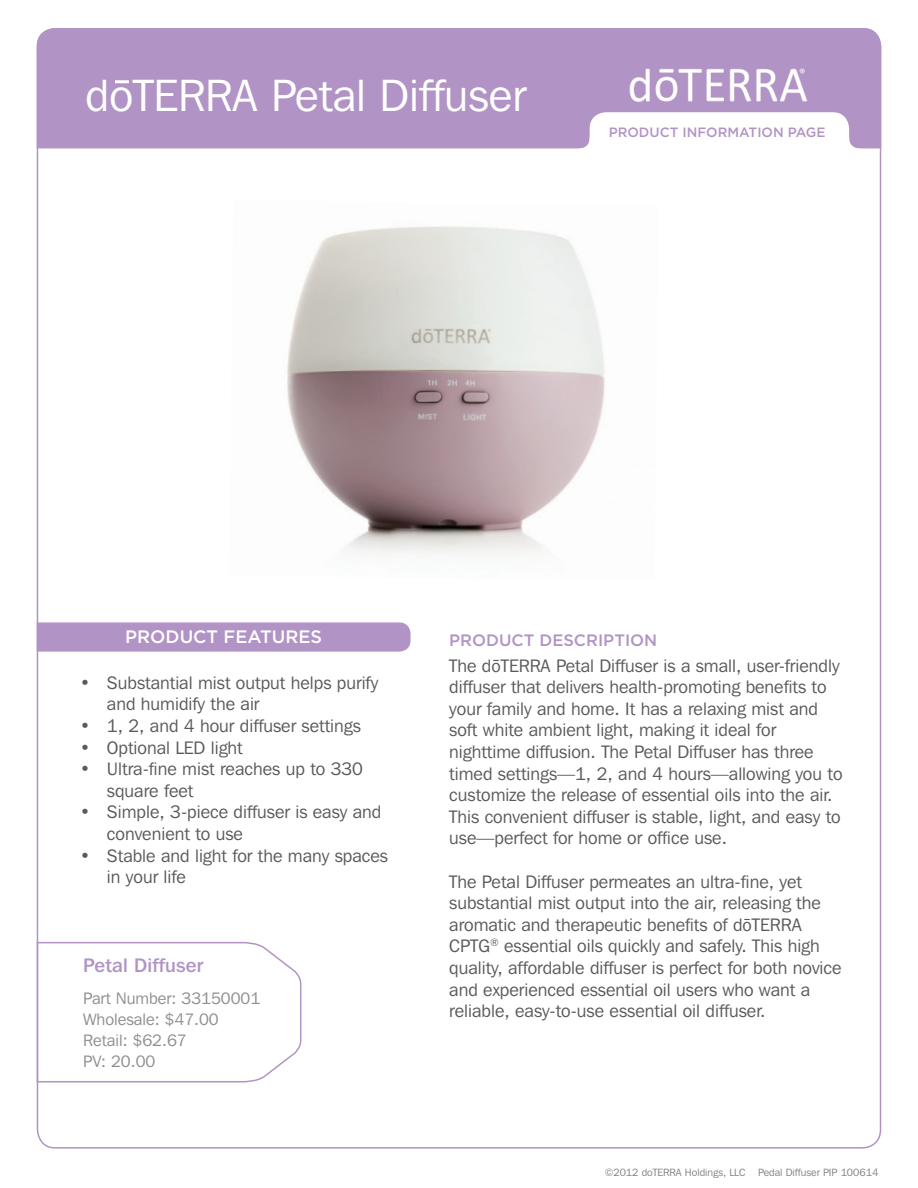
<style>
.page{position:relative;width:918px;height:1188px;background:#fff}
.page>*{position:absolute;margin:0;border:0;box-sizing:border-box;transform-origin:0 0}
.t1{font:45px "Franklin Gothic IT Cby BT";color:#fff}
.t2{font:500 19.5px "Franklin Gothic IT Cby BT";letter-spacing:.01em;color:#b194c5}
.t3{font:18px/21.6px "Franklin Gothic IT Cby BT";color:#5a5a5d}
.t4{font:500 18px "Gotham";color:#fff}
.t5{font:16.5px "Franklin Gothic IT Cby BT";color:#8d8f92}
.Sections{font:500 16.5px "Gotham";color:#b194c5}
.t6{font:500 13.5px "Gotham";color:#b194c5}
.t7{font:10.5px "Franklin Gothic IT Cby BT";color:#808285}
.s1{font-family:"Franklin Gothic"}
</style>
<div class="page">
<div style="left:37px;top:28px;width:844px;height:120px;background:#b194c5"></div>
<img style="left:618px;top:65px;width:201px;height:41px">
<svg style="left:580px;top:112px;width:279px;height:37px"></svg>
<img style="left:287px;top:226px;width:318px;height:328px">
<svg style="left:36px;top:622px;width:375px;height:30px;background:#b397c6"></svg>
<svg style="left:36px;top:941px;width:266px;height:142px"></svg>
<hr style="left:115px;top:80px;width:14px;height:3px;background:#fff">
<p class="t1" style="left:85px;top:68px;width:442px">doTERRA Petal Diffuser</p>
<p class="t6" style="left:609px;top:124px;width:218px">PRODUCT INFORMATION PAGE</p>
<p class="t4" style="left:125px;top:625px;width:198px">PRODUCT FEATURES</p>
<p class="t3" style="left:107px;top:671px;width:273px;text-indent:-27px">• Substantial mist output helps purify and humidify the air</p>
<p class="t3" style="left:80px;top:715px;width:282px">• 1, 2, and 4 hour diffuser settings</p>
<p class="t3" style="left:80px;top:736px;width:164px">• Optional LED light</p>
<p class="t3" style="left:107px;top:758px;width:258px;text-indent:-27px">• Ultra-fine mist reaches up to 330 square feet</p>
<p class="t3" style="left:107px;top:801px;width:276px;text-indent:-27px">• Simple, 3-piece diffuser is easy and convenient to use</p>
<p class="t3" style="left:107px;top:844px;width:283px;text-indent:-27px">• Stable and light for the many spaces in your life</p>
<p class="t2" style="left:83px;top:953px;width:122px">Petal Diffuser</p>
<p class="t5" style="left:83px;top:988px;width:179px">Part Number: 33150001</p>
<p class="t5" style="left:83px;top:1009px;width:137px">Wholesale: $47.00</p>
<p class="t5" style="left:83px;top:1030px;width:105px">Retail: $62.67</p>
<p class="t5" style="left:83px;top:1051px;width:74px">PV: 20.00</p>
<p class="Sections" style="left:449px;top:629px;width:210px">PRODUCT DESCRIPTION</p>
<p class="t3" style="left:449px;top:654px;width:395px">The d<span class="s1">ō</span>TERRA Petal Diffuser is a small, user-friendly diffuser that delivers health-promoting benefits to your family and home. It has a relaxing mist and soft white ambient light, making it ideal for nighttime diffusion. The Petal Diffuser has three timed settings—1, 2, and 4 hours—allowing you to customize the release of essential oils into the air.<br>This convenient diffuser is stable, light, and easy to use—perfect for home or office use.</p>
<p class="t3" style="left:449px;top:870px;width:394px">The Petal Diffuser permeates an ultra-fine, yet substantial mist output into the air, releasing the aromatic and therapeutic benefits of d<span class="s1">ō</span>TERRA CPTG<sup>®</sup> essential oils quickly and safely. This high quality, affordable diffuser is perfect for both novice and experienced essential oil users who want a reliable, easy-to-use essential oil diffuser.</p>
<p class="t7" style="left:605px;top:1166px;width:275px">©2012 doTERRA Holdings, LLC Pedal Diffuser PIP 100614</p>
</div>
